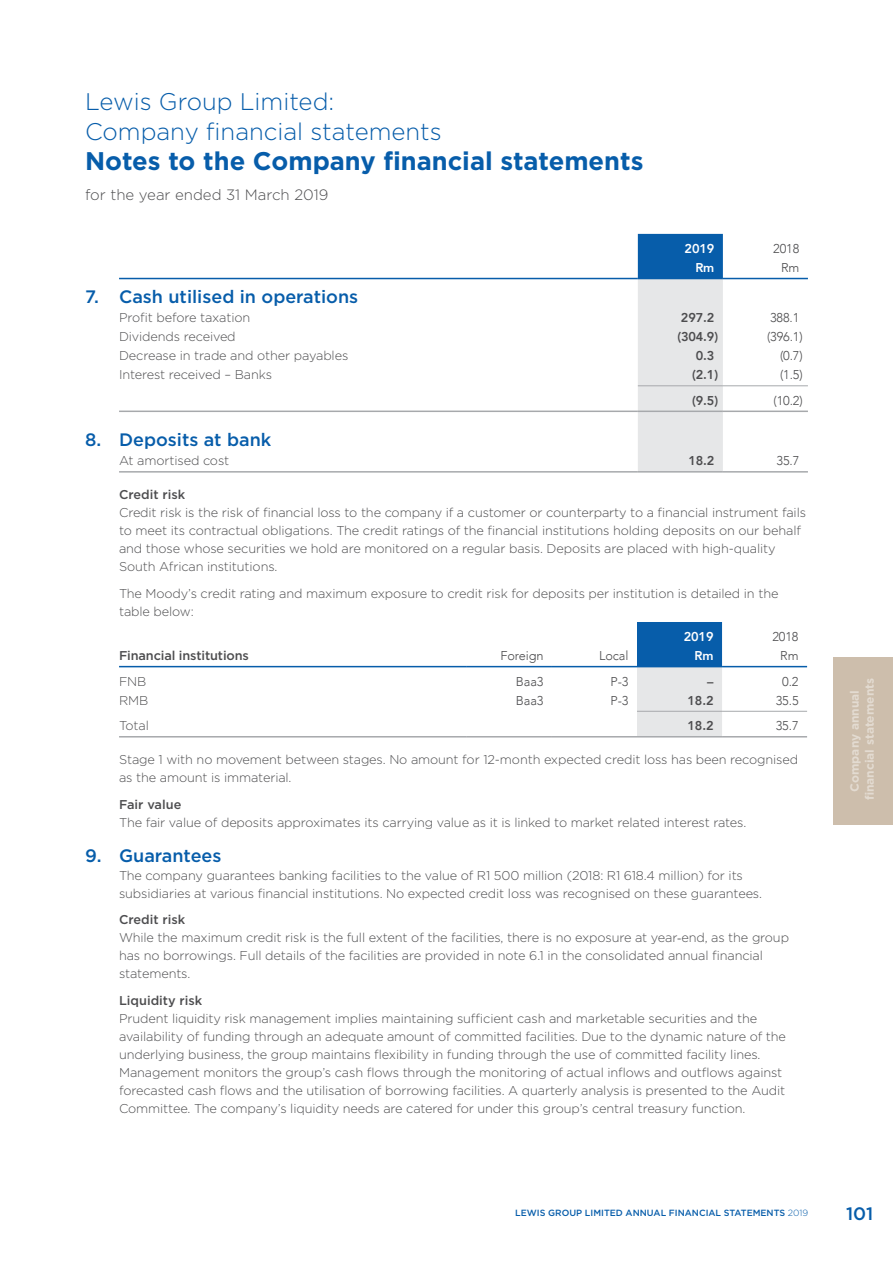
<style>
.page{position:relative;width:893px;height:1263px;background:#fff}
.page>*{position:absolute;margin:0;border:0;box-sizing:border-box;transform-origin:0 0}
.t1{font:700 25.5px "Gotham";color:#075daa}
.t2{font:300 24px/29.7px "Gotham";color:#075daa}
.t3{font:500 18px "Gotham";color:#075daa}
.t4{font:300 15px "Gotham";color:#4d4d4f}
.t5{font:300 12.75px/18px "Gotham";letter-spacing:-.01em;color:#4d4d4f}
.t6{font:300 12.75px "Avenir";letter-spacing:-.01em;color:#4d4d4f}
.t7{font:500 12.75px "Gotham";color:#4d4d4f}
.t8{font:800 12.75px "Avenir";letter-spacing:-.01em;color:#4d4d4f}
.t9{font:800 12.75px "Avenir";letter-spacing:-.01em;color:#fff}
.t10{font:700 12px/15px "Gotham";color:#e3dbd1;text-align:center}
.t11{font:500 9px "Gotham";color:#075daa}
.s1{font-weight:500}
.s2{font-family:"Avenir"}
.s3{font-weight:300}
</style>
<div class="page">
<div style="left:833px;top:657px;width:60px;height:168px;background:#cdbeac"></div>
<svg style="left:638px;top:234px;width:85px;height:237px;background:#bbccdc"></svg>
<hr style="left:119px;top:278px;width:519px;height:1px;background:#075daa">
<hr style="left:638px;top:278px;width:85px;height:1px;background:#075daa">
<hr style="left:723px;top:278px;width:85px;height:1px;background:#075daa">
<hr style="left:119px;top:411px;width:519px;height:1px;background:#a7a9ac">
<hr style="left:638px;top:411px;width:85px;height:1px;background:#a7a9ac">
<hr style="left:723px;top:411px;width:85px;height:1px;background:#a7a9ac">
<hr style="left:119px;top:471px;width:519px;height:2px;background:#a7a9ac">
<hr style="left:638px;top:471px;width:85px;height:2px;background:#a7a9ac">
<hr style="left:723px;top:471px;width:85px;height:2px;background:#a7a9ac">
<hr style="left:638px;top:385px;width:85px;height:1px;background:#a7a9ac">
<hr style="left:723px;top:385px;width:85px;height:1px;background:#a7a9ac">
<svg style="left:637px;top:622px;width:85px;height:114px;background:#8db0cf"></svg>
<hr style="left:119px;top:666px;width:348px;height:1px;background:#075daa">
<hr style="left:467px;top:666px;width:85px;height:1px;background:#075daa">
<hr style="left:552px;top:666px;width:85px;height:1px;background:#075daa">
<hr style="left:637px;top:666px;width:85px;height:1px;background:#075daa">
<hr style="left:722px;top:666px;width:85px;height:1px;background:#075daa">
<hr style="left:119px;top:736px;width:348px;height:1px;background:#a7a9ac">
<hr style="left:467px;top:736px;width:85px;height:1px;background:#a7a9ac">
<hr style="left:552px;top:736px;width:85px;height:1px;background:#a7a9ac">
<hr style="left:637px;top:736px;width:85px;height:1px;background:#a7a9ac">
<hr style="left:722px;top:736px;width:85px;height:1px;background:#a7a9ac">
<hr style="left:637px;top:711px;width:85px;height:1px;background:#a7a9ac">
<hr style="left:722px;top:711px;width:85px;height:1px;background:#a7a9ac">
<h2 class="t2" style="left:85px;top:86px;width:358px">Lewis Group Limited:<br>Company financial statements</h2>
<h1 class="t1" style="left:85px;top:144px;width:560px">Notes to the Company financial statements</h1>
<p class="t4" style="left:85px;top:185px;width:245px">for the year ended 31 March 2019</p>
<p class="t9" style="left:685px;top:239px;width:31px">2019</p>
<p class="t6" style="left:773px;top:241px;width:28px">2018</p>
<p class="t9" style="left:695px;top:258px;width:20px">Rm</p>
<p class="t6" style="left:781px;top:260px;width:20px">Rm</p>
<h3 class="t3" style="left:85px;top:285px;width:275px">7. Cash utilised in operations</h3>
<p class="t5" style="left:119px;top:308px;width:133px">Profit before taxation</p>
<p class="t8" style="left:681px;top:308px;width:35px">297.2</p>
<p class="t6" style="left:770px;top:310px;width:31px">388.1</p>
<p class="t5" style="left:119px;top:327px;width:118px">Dividends received</p>
<p class="t8" style="left:677px;top:327px;width:42px">(304.9)</p>
<p class="t6" style="left:767px;top:329px;width:37px">(396.1)</p>
<p class="t5" style="left:119px;top:346px;width:231px">Decrease in trade and other payables</p>
<p class="t8" style="left:696px;top:346px;width:20px">0.3</p>
<p class="t6" style="left:780px;top:348px;width:24px">(0.7)</p>
<p class="t5" style="left:119px;top:366px;width:154px">Interest received – Banks</p>
<p class="t8" style="left:692px;top:365px;width:27px">(2.1)</p>
<p class="t6" style="left:780px;top:367px;width:24px">(1.5)</p>
<p class="t8" style="left:692px;top:391px;width:27px">(9.5)</p>
<p class="t6" style="left:773px;top:393px;width:31px">(10.2)</p>
<h3 class="t3" style="left:85px;top:428px;width:188px">8. Deposits at bank</h3>
<p class="t5" style="left:119px;top:452px;width:112px">At amortised cost</p>
<p class="t8" style="left:688px;top:451px;width:28px">18.2</p>
<p class="t6" style="left:777px;top:453px;width:24px">35.7</p>
<p class="t7" style="left:119px;top:486px;width:68px">Credit risk</p>
<p class="t5" style="left:119px;top:503px;width:688px">Credit risk is the risk of financial loss to the company if a customer or counterparty to a financial instrument fails to meet its contractual obligations. The credit ratings of the financial institutions holding deposits on our behalf and those whose securities we hold are monitored on a regular basis. Deposits are placed with high-quality South African institutions.</p>
<p class="t5" style="left:119px;top:584px;width:661px">The Moody’s credit rating and maximum exposure to credit risk for deposits per institution is detailed in the table below:</p>
<p class="t9" style="left:684px;top:627px;width:31px">2019</p>
<p class="t6" style="left:772px;top:629px;width:28px">2018</p>
<p class="t7" style="left:119px;top:647px;width:131px">Financial institutions</p>
<p class="t6" style="left:500px;top:648px;width:44px">Foreign</p>
<p class="t6" style="left:599px;top:648px;width:31px">Local</p>
<p class="t9" style="left:694px;top:646px;width:20px">Rm</p>
<p class="t6" style="left:780px;top:648px;width:20px">Rm</p>
<p class="t5" style="left:119px;top:672px;width:29px">FNB</p>
<p class="t6" style="left:516px;top:674px;width:29px">Baa3</p>
<p class="t6" style="left:611px;top:674px;width:19px">P-3</p>
<p class="t8" style="left:707px;top:671px;width:8px">–</p>
<p class="t6" style="left:782px;top:674px;width:18px">0.2</p>
<p class="t5" style="left:119px;top:691px;width:31px">RMB</p>
<p class="t6" style="left:516px;top:693px;width:29px">Baa3</p>
<p class="t6" style="left:611px;top:693px;width:19px">P-3</p>
<p class="t8" style="left:687px;top:690px;width:28px">18.2</p>
<p class="t6" style="left:776px;top:693px;width:24px">35.5</p>
<p class="t5" style="left:119px;top:716px;width:31px">Total</p>
<p class="t8" style="left:687px;top:716px;width:28px">18.2</p>
<p class="t6" style="left:776px;top:718px;width:24px">35.7</p>
<p class="t5" style="left:119px;top:750px;width:681px">Stage 1 with no movement between stages. No amount for 12-month expected credit loss has been recognised as the amount is immaterial.</p>
<p class="t7" style="left:119px;top:796px;width:64px">Fair value</p>
<p class="t5" style="left:119px;top:813px;width:629px">The fair value of deposits approximates its carrying value as it is linked to market related interest rates.</p>
<h3 class="t3" style="left:85px;top:843px;width:138px">9. Guarantees</h3>
<p class="t5" style="left:119px;top:866px;width:645px">The company guarantees banking facilities to the value of R1 500 million (2018: R1 618.4 million) for its subsidiaries at various financial institutions. No expected credit loss was recognised on these guarantees.</p>
<p class="t5" style="left:119px;top:910px;width:671px"><span class="s1">Credit risk<br></span>While the maximum credit risk is the full extent of the facilities, there is no exposure at year<span class="s2">-</span>end, as the group has no borrowings. Full details of the facilities are provided in note 6.1 in the consolidated annual financial statements.</p>
<p class="t7" style="left:119px;top:992px;width:85px">Liquidity risk</p>
<p class="t5" style="left:119px;top:1009px;width:668px">Prudent liquidity risk management implies maintaining sufficient cash and marketable securities and the availability of funding through an adequate amount of committed facilities. Due to the dynamic nature of the underlying business, the group maintains flexibility in funding through the use of committed facility lines.<br>Management monitors the group’s cash flows through the monitoring of actual inflows and outflows against forecasted cash flows and the utilisation of borrowing facilities. A quarterly analysis is presented to the Audit Committee. The company’s liquidity needs are catered for under this group’s central treasury function.</p>
<p class="t11" style="left:515px;top:1207px;width:295px">LEWIS GROUP LIMITED ANNUAL FINANCIAL STATEMENTS <span class="s3">2019</span></p>
<p class="t10" style="left:847px;top:800px;width:124px;rotate:-90deg">Company annual financial statements</p>
<h3 class="t3" style="left:846px;top:1201px;width:29px">101</h3>
</div>
